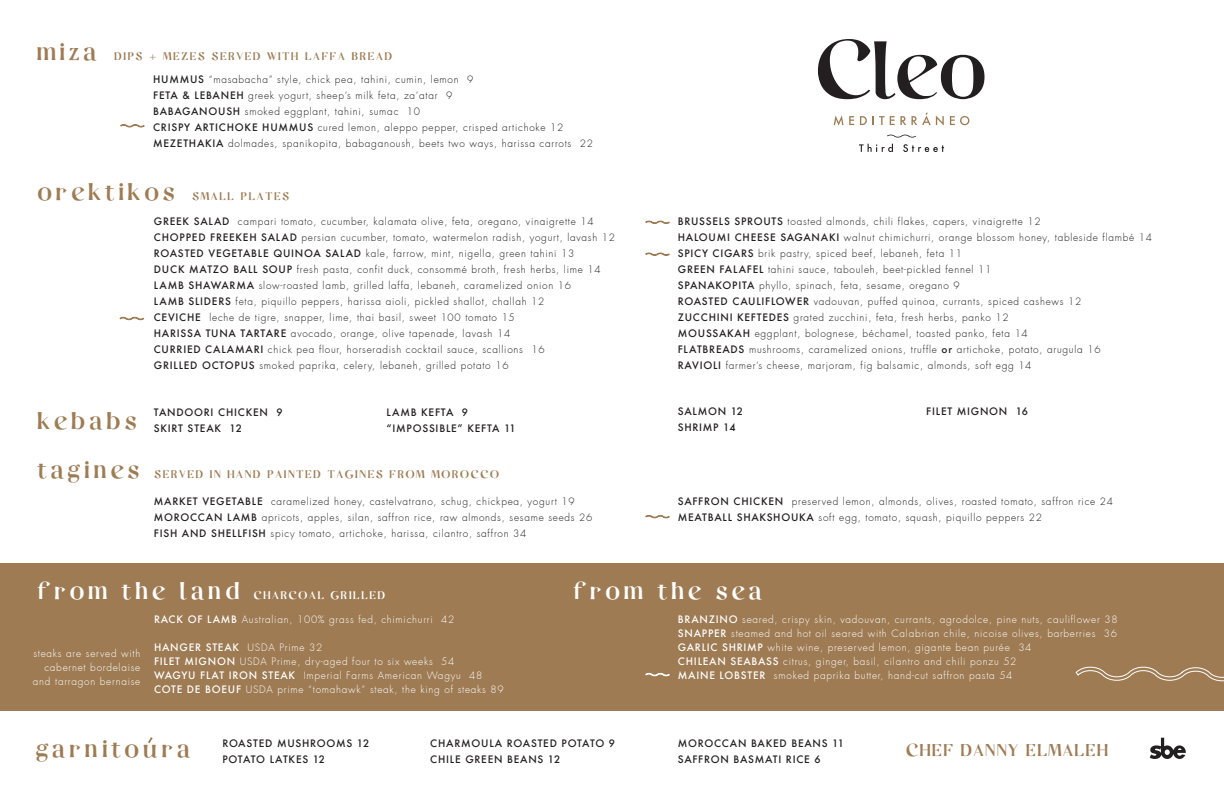
<style>
.page{position:relative;width:1224px;height:792px;background:#fff}
.page>*{position:absolute;margin:0;border:0;box-sizing:border-box;transform-origin:0 0}
.t1{font:24px "Casual";letter-spacing:.16em;color:#9e7b53}
.t2{font:24px "Casual";letter-spacing:.16em;color:#fff}
.t3{font:17px "Casual";letter-spacing:.075em;color:#9e7b53}
.t4{font:11px "Casual";letter-spacing:.16em;color:#9e7b53}
.t5{font:11px "Casual";letter-spacing:.16em;color:#fff}
.t6{font:300 10px/16px "Futura";letter-spacing:.075em;color:#231f20}
.t7{font:300 10px/14px "Futura";letter-spacing:.075em;color:#fff}
.t8{font:500 10px/16px "Futura";letter-spacing:.075em;color:#231f20}
.s1{font-size:24px}
.s2{font-family:"Futura";font-weight:300}
.s3{font-weight:500}
</style>
<div class="page">
<svg style="left:120px;top:124px;width:25px;height:4px"></svg>
<svg style="left:887px;top:134px;width:29px;height:4px"></svg>
<svg style="left:834px;top:115px;width:20px;height:10px"></svg>
<svg style="left:860px;top:116px;width:7px;height:9px"></svg>
<svg style="left:873px;top:113px;width:71px;height:13px"></svg>
<svg style="left:950px;top:116px;width:19px;height:9px"></svg>
<svg style="left:818px;top:39px;width:167px;height:60px"></svg>
<svg style="left:859px;top:144px;width:34px;height:8px"></svg>
<svg style="left:903px;top:144px;width:41px;height:8px"></svg>
<svg style="left:645px;top:220px;width:25px;height:4px"></svg>
<svg style="left:645px;top:252px;width:25px;height:4px"></svg>
<svg style="left:119px;top:316px;width:26px;height:5px"></svg>
<div style="left:0;top:563px;width:1224px;height:148px;background:#9e7b53"></div>
<svg style="left:645px;top:515px;width:25px;height:4px"></svg>
<svg style="left:1076px;top:666px;width:148px;height:16px"></svg>
<svg style="left:1150px;top:738px;width:36px;height:21px"></svg>
<svg style="left:645px;top:673px;width:25px;height:4px"></svg>
<svg style="left:148px;top:737px;width:5px;height:7px"></svg>
<p class="t4" style="left:37px;top:50px;width:357px"><span class="s1">miza</span> DIPS <span class="s2">+</span> MEZES SERVED WITH LAFFA BREAD</p>
<p class="t6" style="left:153px;top:71px;width:441px"><span class="s3">HUMMUS</span> “masabacha” style, chick pea, tahini, cumin, lemon 9<br><span class="s3">FETA &amp; LEBANEH</span> greek yogurt, sheep’s milk feta, za’atar 9<br><span class="s3">BABAGANOUSH</span> smoked eggplant, tahini, sumac 10<br><span class="s3">CRISPY ARTICHOKE HUMMUS</span> cured lemon, aleppo pepper, crisped artichoke 12<br><span class="s3">MEZETHAKIA</span> dolmades, spanikopita, babaganoush, beets two ways, harissa carrots 22</p>
<p class="t4" style="left:38px;top:190px;width:253px"><span class="s1">orektikos</span> SMALL PLATES</p>
<p class="t6" style="left:154px;top:214px;width:463px"><span class="s3">GREEK SALAD</span> campari tomato, cucumber, kalamata olive, feta, oregano, vinaigrette 14<br><span class="s3">CHOPPED FREEKEH SALAD</span> persian cucumber, tomato, watermelon radish, yogurt, lavash 12<br><span class="s3">ROASTED VEGETABLE QUINOA SALAD</span> kale, farrow, mint, nigella, green tahini 13<br><span class="s3">DUCK MATZO BALL SOUP</span> fresh pasta, confit duck, consommé broth, fresh herbs, lime 14<br><span class="s3">LAMB SHAWARMA</span> slow-roasted lamb, grilled laffa, lebaneh, caramelized onion 16<br><span class="s3">LAMB SLIDERS</span> feta, piquillo peppers, harissa aioli, pickled shallot, challah 12<br><span class="s3">CEVICHE</span> leche de tigre, snapper, lime, thai basil, sweet 100 tomato 15<br><span class="s3">HARISSA TUNA TARTARE</span> avocado, orange, olive tapenade, lavash 14<br><span class="s3">CURRIED CALAMARI</span> chick pea flour, horseradish cocktail sauce, scallions 16<br><span class="s3">GRILLED OCTOPUS</span> smoked paprika, celery, lebaneh, grilled potato 16</p>
<p class="t6" style="left:678px;top:214px;width:476px"><span class="s3">BRUSSELS SPROUTS</span> toasted almonds, chili flakes, capers, vinaigrette 12<br><span class="s3">HALOUMI CHEESE SAGANAKI</span> walnut chimichurri, orange blossom honey, tableside flambé 14<br><span class="s3">SPICY CIGARS</span> brik pastry, spiced beef, lebaneh, feta 11<br><span class="s3">GREEN FALAFEL</span> tahini sauce, tabouleh, beet-pickled fennel 11<br><span class="s3">SPANAKOPITA</span> phyllo, spinach, feta, sesame, oregano 9<br><span class="s3">ROASTED CAULIFLOWER</span> vadouvan, puffed quinoa, currants, spiced cashews 12<br><span class="s3">ZUCCHINI KEFTEDES</span> grated zucchini, feta, fresh herbs, panko 12<br><span class="s3">MOUSSAKAH</span> eggplant, bolognese, béchamel, toasted panko, feta 14<br><span class="s3">FLATBREADS</span> mushrooms, caramelized onions, truffle <span class="s3">or</span> artichoke, potato, arugula 16<br><span class="s3">RAVIOLI</span> farmer’s cheese, marjoram, fig balsamic, almonds, soft egg 14</p>
<p class="t8" style="left:154px;top:404px;width:130px">TANDOORI CHICKEN 9<br>SKIRT STEAK 12</p>
<p class="t8" style="left:387px;top:404px;width:131px">LAMB KEFTA 9 “IMPOSSIBLE” KEFTA 11</p>
<p class="t8" style="left:678px;top:403px;width:67px">SALMON 12<br>SHRIMP 14</p>
<p class="t8" style="left:926px;top:403px;width:103px">FILET MIGNON 16</p>
<h1 class="t1" style="left:38px;top:408px;width:101px">kebabs</h1>
<p class="t4" style="left:38px;top:469px;width:463px"><span class="s1">tagines</span> SERVED IN HAND PAINTED TAGINES FROM MOROCCO</p>
<p class="t6" style="left:154px;top:494px;width:440px"><span class="s3">MARKET VEGETABLE</span> caramelized honey, castelvatrano, schug, chickpea, yogurt 19<br><span class="s3">MOROCCAN LAMB</span> apricots, apples, silan, saffron rice, raw almonds, sesame seeds 26<br><span class="s3">FISH AND SHELLFISH</span> spicy tomato, artichoke, harissa, cilantro, saffron 34</p>
<p class="t6" style="left:678px;top:494px;width:437px"><span class="s3">SAFFRON CHICKEN</span> preserved lemon, almonds, olives, roasted tomato, saffron rice 24<br><span class="s3">MEATBALL SHAKSHOUKA</span> soft egg, tomato, squash, piquillo peppers 22</p>
<p class="t5" style="left:38px;top:589px;width:349px"><span class="s1">from the land</span> CHARCOAL GRILLED</p>
<p class="t7" style="left:154px;top:612px;width:302px"><span class="s3">RACK OF LAMB</span> Australian, 100% grass fed, chimichurri 42</p>
<p class="t7" style="left:154px;top:640px;width:351px"><span class="s3">HANGER STEAK</span> USDA Prime 32<br><span class="s3">FILET MIGNON</span> USDA Prime, dry-aged four to six weeks 54<br><span class="s3">WAGYU FLAT IRON STEAK</span> Imperial Farms American Wagyu 48<br><span class="s3">COTE DE BOEUF</span> USDA prime “tomahawk” steak, the king of steaks 89</p>
<p class="t7" style="left:33px;top:647px;width:109px;text-align:right">steaks are served with cabernet bordelaise and tarragon bernaise</p>
<h1 class="t2" style="left:573px;top:578px;width:190px">from the sea</h1>
<p class="t7" style="left:678px;top:612px;width:441px"><span class="s3">BRANZINO</span> seared, crispy skin, vadouvan, currants, agrodolce, pine nuts, cauliflower 38<br><span class="s3">SNAPPER</span> steamed and hot oil seared with Calabrian chile, nicoise olives, barberries 36<br><span class="s3">GARLIC SHRIMP</span> white wine, preserved lemon, gigante bean purée 34<br><span class="s3">CHILEAN SEABASS</span> citrus, ginger, basil, cilantro and chili ponzu 52<br><span class="s3">MAINE LOBSTER</span> smoked paprika butter, hand-cut saffron pasta 54</p>
<h1 class="t1" style="left:36px;top:736px;width:156px">garnitoura</h1>
<p class="t8" style="left:222px;top:735px;width:148px">ROASTED MUSHROOMS 12<br>POTATO LATKES 12</p>
<p class="t8" style="left:430px;top:735px;width:186px">CHARMOULA ROASTED POTATO 9<br>CHILE GREEN BEANS 12</p>
<h2 class="t3" style="left:906px;top:741px;width:203px">CHEF DANNY ELMALEH</h2>
<p class="t8" style="left:678px;top:735px;width:168px">MOROCCAN BAKED BEANS 11<br>SAFFRON BASMATI RICE 6</p>
</div>
